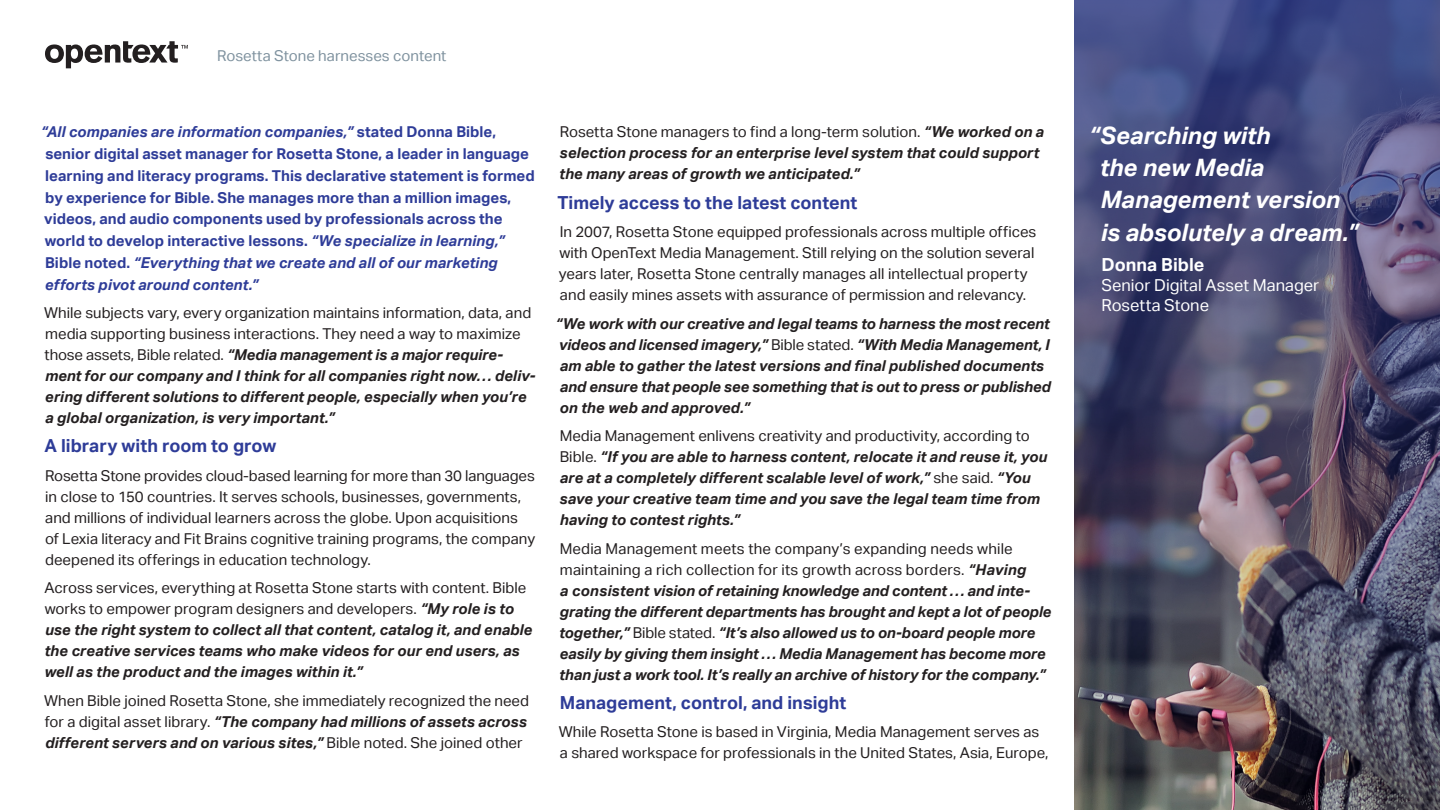
<style>
.page{position:relative;width:1440px;height:810px;background:#fff}
.page>*{position:absolute;margin:0;border:0;box-sizing:border-box;transform-origin:0 0}
.t1{font:italic 700 24px/32.2px "Aktiv Grotesk";color:#fff}
.t2{font:700 18px "Aktiv Grotesk";color:#2e3c98}
.Quote_Name{font:700 18px "Aktiv Grotesk";color:#fff}
.Quote_Title___Compan{font:16.5px "Aktiv Grotesk";color:#fff}
.Body{font:italic 700 15px/21px "Aktiv Grotesk";letter-spacing:-.005em;color:#231f20}
.Body-2{font:15px/21px "Aktiv Grotesk";color:#231f20}
.Intro_Paragraph{font:700 15px/21.8px "Aktiv Grotesk";color:#2e3c98}
.t3{font:15px "Aktiv Grotesk";color:#7f929f}
.s1{font-style:italic}
.s2{font-weight:400;font-style:normal}
.s3{font-weight:700;font-style:italic}
</style>
<div class="page">
<svg style="left:45px;top:41px;width:143px;height:27px"></svg>
<img style="left:1074px;top:0;width:366px;height:810px">
<p class="t3" style="left:217px;top:47px;width:231px">Rosetta Stone harnesses content</p>
<p class="Intro_Paragraph" style="left:41px;top:121px;width:495px"><span class="s1">“All companies are information companies,”</span> stated Donna Bible, senior digital asset manager for Rosetta Stone, a leader in language learning and literacy programs. This declarative statement is formed by experience for Bible. She manages more than a million images, videos, and audio components used by professionals across the world to develop interactive lessons. <span class="s1">“We specialize in learning,” </span>Bible noted. <span class="s1">“Everything that we create and all of our marketing efforts pivot around content.”</span></p>
<p class="Body" style="left:44px;top:302px;width:493px"><span class="s2">While subjects vary, every organization maintains information, data, and media supporting business interactions. They need a way to maximize those assets, Bible related.</span> “Media management is a major require&shy;ment for our company and I think for all companies right now… deliv&shy;ering different solutions to different people, especially when you’re a global organization, is very important.”</p>
<h3 class="t2" style="left:45px;top:436px;width:233px">A library with room to grow</h3>
<p class="Body-2" style="left:45px;top:465px;width:492px">Rosetta Stone provides cloud-based learning for more than 30 languages in close to 150 countries. It serves schools, businesses, governments, and millions of individual learners across the globe. Upon acquisitions of Lexia literacy and Fit Brains cognitive training programs, the company deepened its offerings in education technology.</p>
<p class="Body" style="left:44px;top:578px;width:489px"><span class="s2">Across services, everything at Rosetta Stone starts with content. Bible works to empower program designers and developers.</span> “My role is to use the right system to collect all that content, catalog it, and enable the creative services teams who make videos for our end users, as well as the product and the images within it.”</p>
<p class="Body-2" style="left:44px;top:690px;width:487px">When Bible joined Rosetta Stone, she immediately recognized the need for a digital asset library. <span class="s3">“The company had millions of assets across different servers and on various sites,”</span> Bible noted. She joined other</p>
<p class="Body" style="left:559px;top:122px;width:486px"><span class="s2">Rosetta Stone managers to find a long-term solution.</span> “We worked on a selection process for an enterprise level system that could support the many areas of growth we anticipated.”</p>
<h3 class="t2" style="left:557px;top:192px;width:301px">Timely access to the latest content</h3>
<p class="Body-2" style="left:559px;top:221px;width:479px">In 2007, Rosetta Stone equipped professionals across multiple offices with OpenText Media Management. Still relying on the solution several years later, Rosetta Stone centrally manages all intellectual property and easily mines assets with assurance of permission and relevancy.</p>
<p class="Body" style="left:556px;top:313px;width:497px">“We work with our creative and legal teams to harness the most recent videos and licensed imagery,” <span class="s2">Bible stated.</span> “With Media Management, I am able to gather the latest versions and final published documents and ensure that people see something that is out to press or published on the web and approved.”</p>
<p class="Body" style="left:560px;top:425px;width:489px"><span class="s2">Media Management enlivens creativity and productivity, according to Bible.</span> “If you are able to harness content, relocate it and reuse it, you are at a completely different scalable level of work,” <span class="s2">she said.</span> “You save your creative team time and you save the legal team time from having to contest rights.”</p>
<p class="Body" style="left:559px;top:538px;width:494px"><span class="s2">Media Management meets the company’s expanding needs while maintaining a rich collection for its growth across borders.</span> “Having<br>a consistent vision of retaining knowledge and content … and inte&shy;grating the different departments has brought and kept a lot of people together,” <span class="s2">Bible stated.</span> “It’s also allowed us to on-board people more easily by giving them insight … Media Management has become more than just a work tool. It’s really an archive of history for the company.”</p>
<h3 class="t2" style="left:560px;top:692px;width:288px">Management, control, and insight</h3>
<p class="Body-2" style="left:559px;top:722px;width:491px">While Rosetta Stone is based in Virginia, Media Management serves as a shared workspace for professionals in the United States, Asia, Europe,</p>
<p class="t1" style="left:1100px;top:119px;width:260px;text-indent:-11px">“Searching with<br>the new Media<br>Management version is absolutely a dream.”</p>
<p class="Quote_Name" style="left:1102px;top:254px;width:104px">Donna Bible</p>
<p class="Quote_Title___Compan" style="left:1102px;top:276px;width:219px">Senior Digital Asset Manager</p>
<p class="Quote_Title___Compan" style="left:1102px;top:295px;width:109px">Rosetta Stone</p>
</div>
